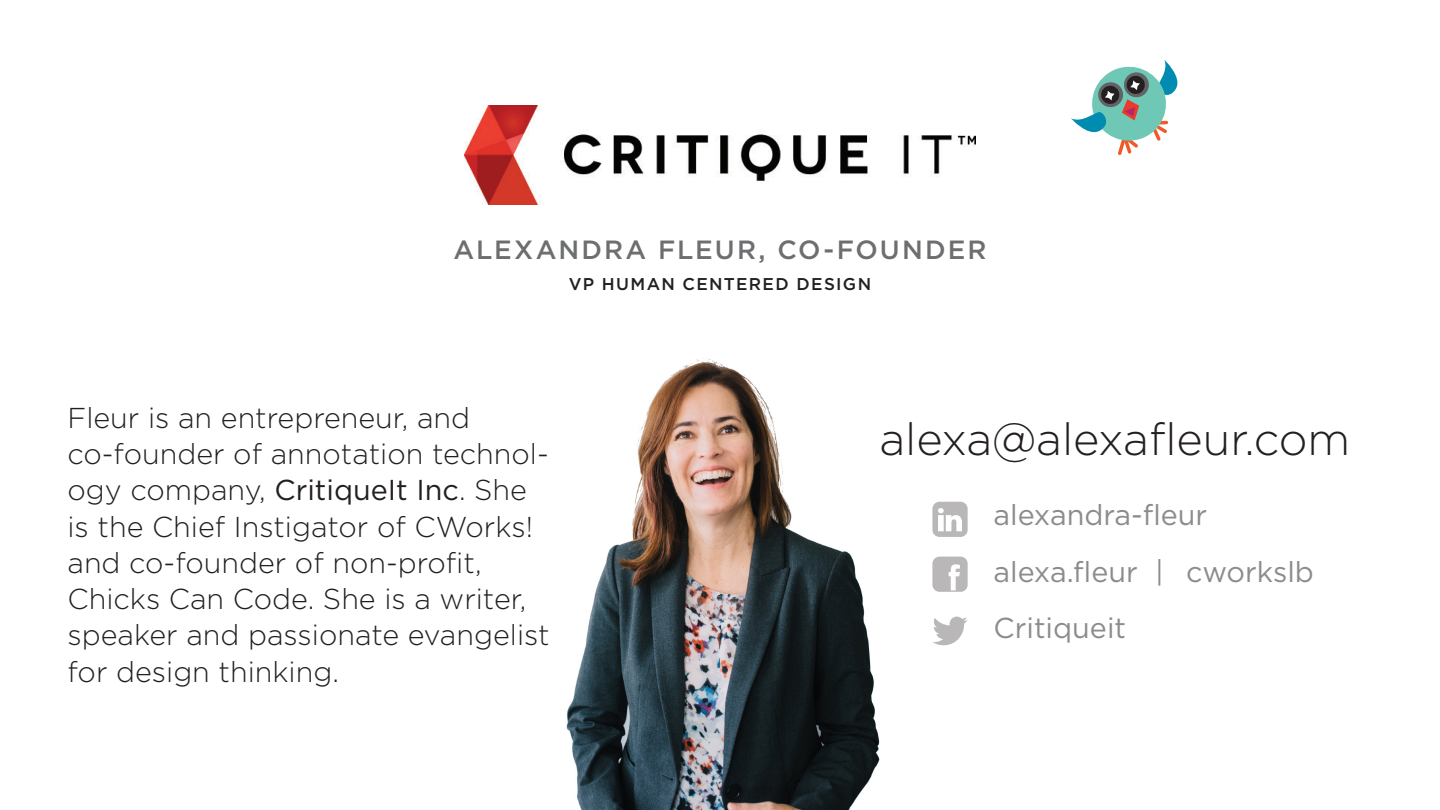
<style>
.page{position:relative;width:1440px;height:810px;background:#fff}
.page>*{position:absolute;margin:0;border:0;box-sizing:border-box;transform-origin:0 0}
.t1{font:300 45px "Gotham";color:#231f20}
.t2{font:300 28.75px/36.2px "Gotham";color:#231f20}
.t3{font:28.75px "Gotham";color:#8c8c8c}
.t4{font:500 26.38px "Gotham";letter-spacing:.075em;color:#6d6e70}
.t5{font:500 17px "Gotham";letter-spacing:.08em;color:#231f20}
.s1{font-weight:400}
</style>
<div class="page">
<img style="left:465px;top:106px;width:510px;height:99px">
<img style="left:566px;top:359px;width:314px;height:451px">
<svg style="left:1071px;top:60px;width:107px;height:95px"></svg>
<svg style="left:932px;top:557px;width:36px;height:35px"></svg>
<svg style="left:933px;top:617px;width:35px;height:28px"></svg>
<svg style="left:932px;top:502px;width:36px;height:35px"></svg>
<p class="t4" style="left:453px;top:233px;width:535px">ALEXANDRA FLEUR, CO-FOUNDER</p>
<p class="t5" style="left:569px;top:273px;width:304px">VP HUMAN CENTERED DESIGN</p>
<p class="t2" style="left:68px;top:399px;width:484px">Fleur is an entrepreneur, and co-founder of annotation technol&shy;ogy company, <span class="s1">CritiqueIt Inc</span>. She is the Chief Instigator of CWorks! and co-founder of non-profit,<br>Chicks Can Code. She is a writer, speaker and passionate evangelist for design thinking.</p>
<p class="t1" style="left:879px;top:411px;width:473px">alexa@alexafleur.com</p>
<p class="t3" style="left:994px;top:496px;width:215px">alexandra-fleur</p>
<p class="t3" style="left:1186px;top:554px;width:129px">cworkslb</p>
<p class="t3" style="left:994px;top:554px;width:172px">alexa.fleur |</p>
<p class="t3" style="left:994px;top:610px;width:134px">Critiqueit</p>
</div>
